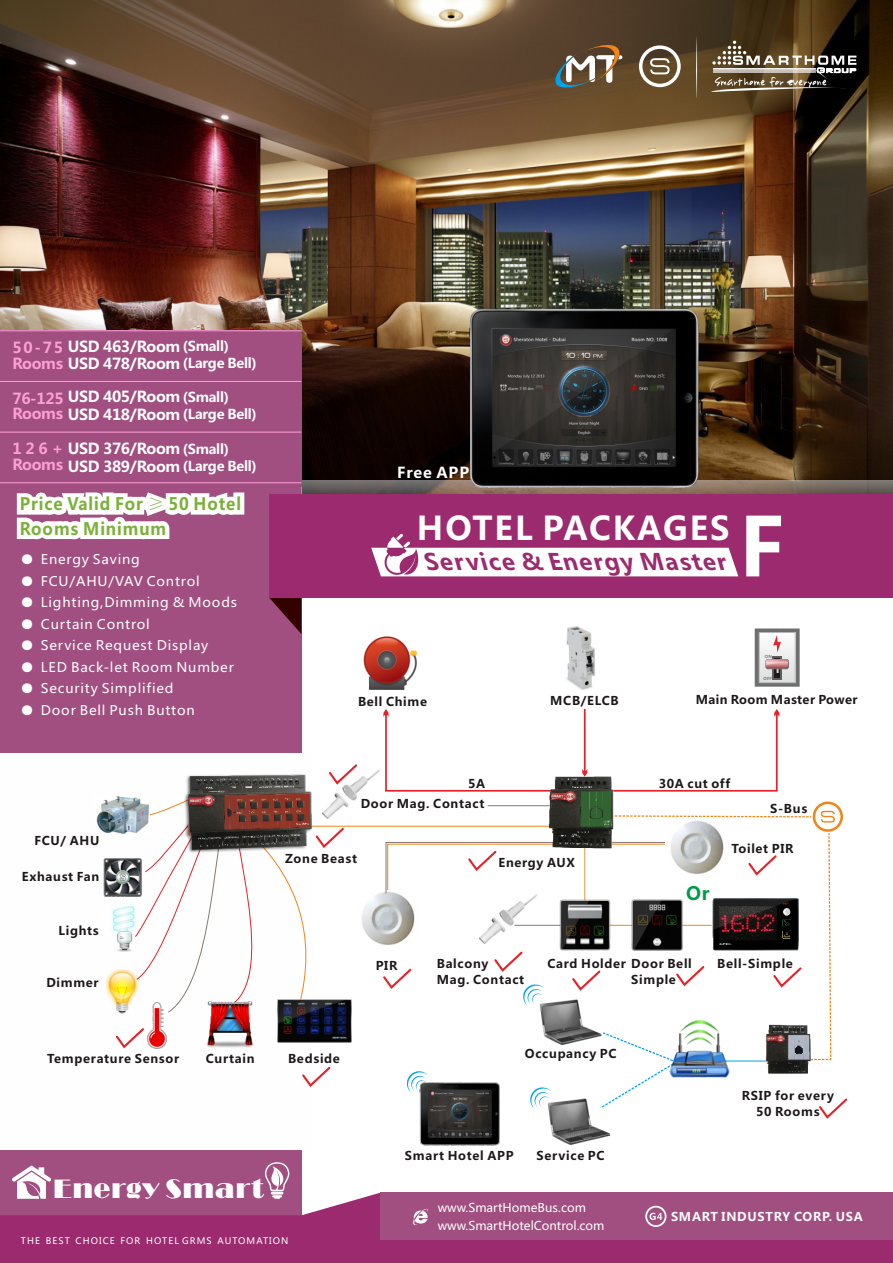
<style>
.page{position:relative;width:893px;height:1263px;background:#fff}
.page>*{position:absolute;margin:0;border:0;box-sizing:border-box;transform-origin:0 0}
.t1{font:700 80.4px "Microsoft Ya Hei";color:#fefefe}
.t2{font:700 32.4px "Microsoft Ya Hei";letter-spacing:.06em;color:#fefefe}
.t3{font:27.6px "Broadway";letter-spacing:.03em;color:#fefefe}
.t4{font:italic 700 22.65px "Microsoft Ya Hei";color:#9c2a6e}
.t5{font:700 18.3px "Microsoft Ya Hei";color:#009b4c}
.t6{font:700 17.1px/24.5px "Microsoft Ya Hei";letter-spacing:.06em;color:#7bb038;scale:.93 1}
.t7{font:700 15px/17.5px "Microsoft Ya Hei";letter-spacing:-.02em;color:#fefefe}
.t8{font:700 13.5px "Microsoft Ya Hei";letter-spacing:-.02em;color:#fefefe}
.t9{font:13.05px "Microsoft Ya Hei";letter-spacing:.06em;color:#fefefe}
.t10{font:700 12px/15.9px "Microsoft Ya Hei";letter-spacing:.06em;color:#1d1819}
.t11{font:12px "Microsoft Ya Hei";color:#fefefe}
.t12{font:700 12px "Microsoft Ya Hei";letter-spacing:.06em;color:#fefefe}
.t13{font:700 12px "Microsoft Ya Hei";letter-spacing:.03em;color:#1d1819}
.t14{font:9px "Microsoft Ya Hei";letter-spacing:.12em;color:#fefefe}
.t15{font:700 4.05px "Microsoft Ya Hei";color:#757475}
.s1{color:#fc9fd7}
.s2{font-size:13.5px}
.s3{font-family:"Sim Sun";font-weight:400}
.s4{font-family:"Sim Sun"}
</style>
<div class="page">
<img style="left:362px;top:892px;width:53px;height:53px">
<svg style="left:611px;top:815px;width:221px;height:246px"></svg>
<img style="left:0;top:0;width:893px;height:480px">
<img style="left:548px;top:1098px;width:63px;height:47px">
<div style="left:0;top:427px;width:301px;height:836px;background:#a14f80"></div>
<svg style="left:0;top:1192px;width:893px;height:71px;fill:#9c2a6e"></svg>
<hr style="left:696px;top:35px;width:1px;height:63px;background:#fefefe">
<svg style="left:711px;top:41px;width:145px;height:51px;background:#695c49"></svg>
<svg style="left:639px;top:45px;width:42px;height:42px"></svg>
<svg style="left:552px;top:42px;width:70px;height:49px;background:#796a56"></svg>
<svg style="left:269px;top:598px;width:32px;height:36px"></svg>
<svg style="left:383px;top:709px;width:153px;height:83px"></svg>
<svg style="left:631px;top:709px;width:148px;height:83px"></svg>
<img style="left:359px;top:769px;width:21px;height:22px">
<img style="left:479px;top:896px;width:57px;height:47px">
<svg style="left:582px;top:709px;width:5px;height:61px"></svg>
<img style="left:764px;top:1023px;width:48px;height:51px">
<svg style="left:811px;top:800px;width:33px;height:33px"></svg>
<svg style="left:813px;top:801px;width:30px;height:31px"></svg>
<svg style="left:584px;top:860px;width:2px;height:39px"></svg>
<div style="left:269px;top:494px;width:624px;height:104px;background:#9c2a6e"></div>
<svg style="left:371px;top:534px;width:367px;height:42px"></svg>
<svg style="left:599px;top:1031px;width:71px;height:78px"></svg>
<img style="left:670px;top:1018px;width:60px;height:60px">
<hr style="left:488px;top:805px;width:76px;height:1px;background:#897870">
<hr style="left:514px;top:925px;width:86px;height:1px;background:#897870">
<img style="left:712px;top:897px;width:87px;height:54px">
<svg style="left:523px;top:984px;width:21px;height:22px"></svg>
<img style="left:535px;top:997px;width:71px;height:53px">
<svg style="left:530px;top:1087px;width:21px;height:22px"></svg>
<div style="left:0;top:754px;width:312px;height:396px;background:#fefefe"></div>
<hr style="left:274px;top:826px;width:290px;height:1px;background:#f08519">
<img style="left:96px;top:796px;width:38px;height:39px">
<img style="left:103px;top:858px;width:31px;height:39px">
<img style="left:105px;top:969px;width:29px;height:45px">
<img style="left:112px;top:906px;width:22px;height:45px">
<img style="left:147px;top:1013px;width:20px;height:35px">
<img style="left:206px;top:1013px;width:48px;height:35px">
<hr style="left:564px;top:842px;width:137px;height:1px;background:#897870">
<svg style="left:17px;top:492px;width:227px;height:47px"></svg>
<svg style="left:755px;top:628px;width:45px;height:59px"></svg>
<img style="left:566px;top:626px;width:29px;height:63px">
<img style="left:363px;top:636px;width:55px;height:54px">
<svg style="left:265px;top:1162px;width:24px;height:37px"></svg>
<svg style="left:12px;top:1165px;width:39px;height:34px"></svg>
<img style="left:665px;top:819px;width:62px;height:56px">
<img style="left:419px;top:1083px;width:81px;height:63px">
<svg style="left:406px;top:1071px;width:22px;height:22px"></svg>
<svg style="left:301px;top:480px;width:592px;height:14px;background:#796a5f"></svg>
<img style="left:464px;top:308px;width:237px;height:182px">
<img style="left:277px;top:1013px;width:74px;height:30px">
<hr style="left:594px;top:925px;width:118px;height:1px;background:#f08519">
<img style="left:558px;top:899px;width:53px;height:52px">
<svg style="left:565px;top:945px;width:12px;height:2px"></svg>
<img style="left:630px;top:897px;width:56px;height:54px">
<div style="left:381px;top:1192px;width:512px;height:48px;background:#a14f80"></div>
<svg style="left:645px;top:1206px;width:21px;height:21px"></svg>
<div style="left:0;top:331px;width:301px;height:156px;background:#a14f80"></div>
<hr style="left:0;top:381px;width:301px;height:1px;background:#fc9fd7">
<hr style="left:0;top:432px;width:301px;height:1px;background:#fc9fd7">
<hr style="left:0;top:482px;width:301px;height:1px;background:#fc9fd7">
<hr style="left:0;top:330px;width:301px;height:1px;background:#fc9fd7">
<svg style="left:413px;top:1208px;width:16px;height:17px"></svg>
<svg style="left:746px;top:853px;width:33px;height:24px"></svg>
<svg style="left:385px;top:842px;width:152px;height:54px"></svg>
<svg style="left:494px;top:951px;width:29px;height:21px"></svg>
<svg style="left:572px;top:970px;width:29px;height:21px"></svg>
<svg style="left:674px;top:964px;width:32px;height:24px"></svg>
<svg style="left:771px;top:965px;width:32px;height:24px"></svg>
<svg style="left:383px;top:968px;width:29px;height:21px"></svg>
<svg style="left:116px;top:1028px;width:28px;height:21px"></svg>
<svg style="left:302px;top:1066px;width:29px;height:21px"></svg>
<svg style="left:134px;top:764px;width:225px;height:249px"></svg>
<svg style="left:819px;top:1098px;width:29px;height:21px"></svg>
<img style="left:536px;top:770px;width:95px;height:90px">
<p class="t7" style="left:12px;top:339px;width:246px"><span class="s1">50-75</span> USD 463/Room<br><span class="s1">Rooms</span> USD 478/Room <span class="s2">(Large Bell)</span></p>
<p class="t7" style="left:12px;top:389px;width:246px"><span class="s1">76-125</span> USD 405/Room<br><span class="s1">Rooms</span> USD 418/Room <span class="s2">(Large Bell)</span></p>
<p class="t7" style="left:12px;top:442px;width:169px;line-height:15.9px"><span class="s1">1 2 6 +</span> USD 376/Room<br><span class="s1">Rooms</span></p>
<p class="t8" style="left:183px;top:340px;width:48px">(Small)</p>
<p class="t8" style="left:183px;top:391px;width:48px">(Small)</p>
<p class="t8" style="left:183px;top:442px;width:48px">(Small)</p>
<p class="t7" style="left:68px;top:459px;width:190px">USD 389/Room <span class="s2">(Large Bell)</span></p>
<h3 class="t6" style="left:20px;top:493px;width:240px">Price Valid For <span class="s3">≥</span> 50 Hotel<br>Rooms Minimum</h3>
<p class="t9" style="left:21px;top:554px;width:121px"><span class="s4">●</span> Energy Saving</p>
<p class="t9" style="left:21px;top:575px;width:181px"><span class="s4">●</span> FCU/AHU/VAV Control</p>
<p class="t9" style="left:21px;top:597px;width:218px"><span class="s4">●</span> Lighting,Dimming &amp; Moods</p>
<p class="t9" style="left:21px;top:618px;width:131px"><span class="s4">●</span> Curtain Control</p>
<p class="t9" style="left:21px;top:640px;width:189px"><span class="s4">●</span> Service Request Display</p>
<p class="t9" style="left:21px;top:661px;width:215px"><span class="s4">●</span> LED Back-let Room Number</p>
<p class="t9" style="left:21px;top:683px;width:154px"><span class="s4">●</span> Security Simplified</p>
<p class="t9" style="left:21px;top:704px;width:176px"><span class="s4">●</span> Door Bell Push Button</p>
<p class="t10" style="left:34px;top:833px;width:67px">FCU/ AHU</p>
<p class="t10" style="left:22px;top:869px;width:79px">Exhaust Fan</p>
<p class="t10" style="left:59px;top:923px;width:42px">Lights</p>
<p class="t10" style="left:46px;top:976px;width:54px">Dimmer</p>
<p class="t7" style="left:397px;top:465px;width:74px">Free APP</p>
<h2 class="t2" style="left:417px;top:514px;width:314px">HOTEL PACKAGES</h2>
<h1 class="t1" style="left:739px;top:511px;width:46px">F</h1>
<h3 class="t4" style="left:427px;top:551px;width:310px">Service &amp; Energy Master</h3>
<p class="t10" style="left:358px;top:694px;width:71px">Bell Chime</p>
<p class="t10" style="left:550px;top:693px;width:70px">MCB/ELCB</p>
<p class="t10" style="left:468px;top:776px;width:19px">5A</p>
<p class="t10" style="left:361px;top:797px;width:125px">Door Mag. Contact</p>
<p class="t10" style="left:285px;top:852px;width:74px">Zone Beast</p>
<p class="t10" style="left:498px;top:855px;width:78px">Energy AUX</p>
<p class="t15" style="left:765px;top:655px;width:8px">ON</p>
<p class="t15" style="left:764px;top:677px;width:10px">OFF</p>
<p class="t13" style="left:696px;top:694px;width:163px">Main Room Master Power</p>
<p class="t10" style="left:659px;top:776px;width:73px">30A cut off</p>
<p class="t10" style="left:770px;top:801px;width:39px">S-Bus</p>
<h3 class="t5" style="left:686px;top:885px;width:25px">Or</h3>
<p class="t10" style="left:731px;top:842px;width:64px">Toilet PIR</p>
<p class="t10" style="left:376px;top:958px;width:23px">PIR</p>
<p class="t10" style="left:437px;top:957px;width:89px">Balcony<br>Mag. Contact</p>
<p class="t10" style="left:631px;top:957px;width:62px;text-indent:-84px">Card Holder Door Bell<br>Simple</p>
<p class="t10" style="left:717px;top:957px;width:77px">Bell-Simple</p>
<p class="t10" style="left:47px;top:1051px;width:134px">Temperature Sensor</p>
<p class="t10" style="left:206px;top:1051px;width:50px">Curtain</p>
<p class="t10" style="left:288px;top:1051px;width:53px">Bedside</p>
<h3 class="t3" style="left:53px;top:1172px;width:212px">Energy Smart</h3>
<p class="t14" style="left:21px;top:1236px;width:269px">THE BEST CHOICE FOR HOTEL GRMS AUTOMATION</p>
<p class="t10" style="left:525px;top:1047px;width:93px">Occupancy PC</p>
<p class="t10" style="left:405px;top:1149px;width:110px">Smart Hotel APP</p>
<p class="t10" style="left:537px;top:1149px;width:70px">Service PC</p>
<p class="t11" style="left:438px;top:1202px;width:150px">www.SmartHomeBus.com</p>
<p class="t11" style="left:438px;top:1220px;width:168px">www.SmartHotelControl.com</p>
<p class="t10" style="left:742px;top:1089px;width:94px;text-align:center">RSIP for every<br>50 Rooms</p>
<p class="t12" style="left:671px;top:1211px;width:193px">SMART INDUSTRY CORP. USA</p>
</div>
